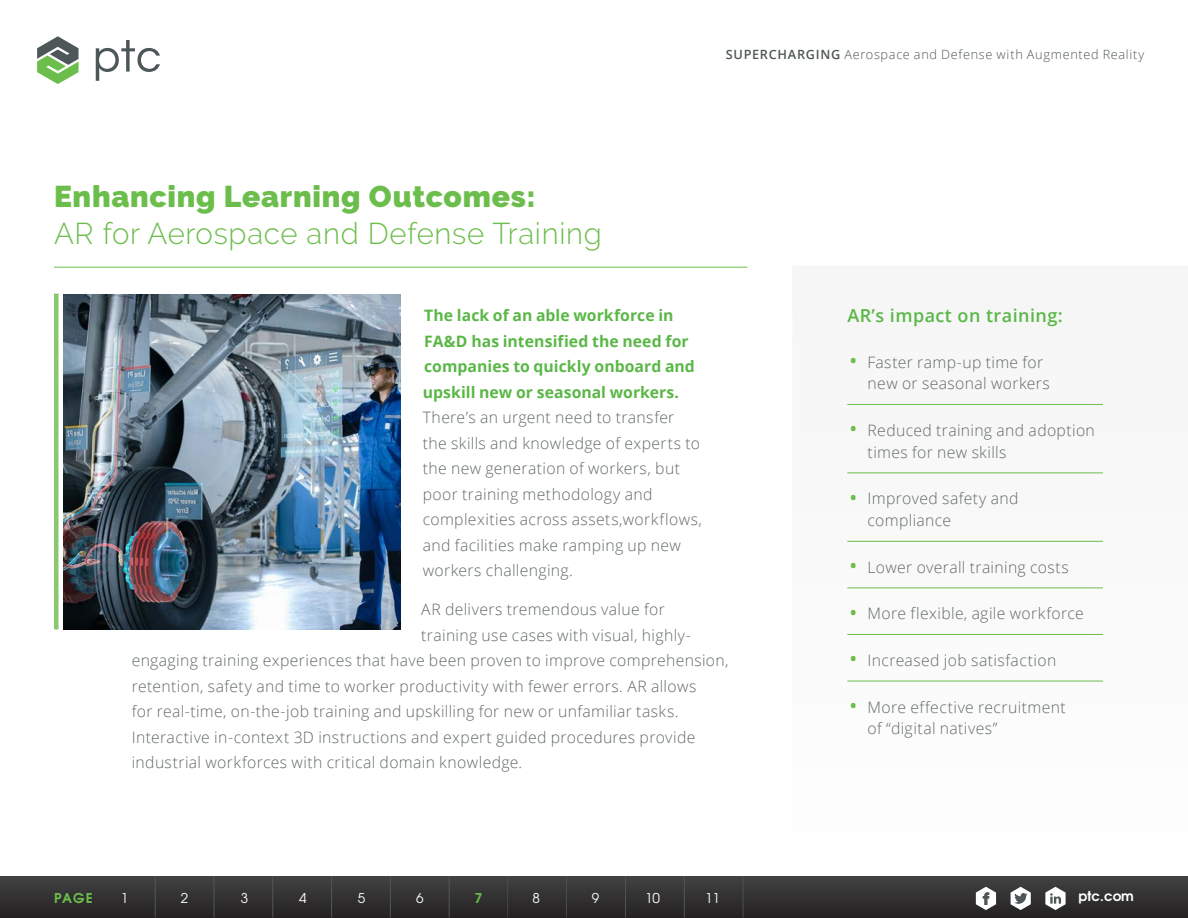
<style>
.page{position:relative;width:1188px;height:918px;background:#fff}
.page>*{position:absolute;margin:0;border:0;box-sizing:border-box;transform-origin:0 0}
._4__Subhead{font:300 30px/37.5px "PTC Raleway";letter-spacing:.025em;color:#6cbe4c}
._4__Subhead-2{font:600 18px "Open Sans";letter-spacing:.025em;color:#5ab747}
._3__eBK_Text_Body{font:300 15.75px/25.5px "Open Sans";letter-spacing:.025em;color:#616869}
.t1{font:13.5px "Te X Gyre Adventor";color:#fff}
.t2{font:700 13.5px "Te X Gyre Adventor";color:#fff}
.t3{font:700 13.5px "Te X Gyre Adventor";color:#6bbf4a}
.t4{font:700 13.5px "Te X Gyre Adventor";color:#6cbe4c}
.t5{font:300 12.75px "Open Sans";letter-spacing:.055em;color:#4e5758}
.s1{font-weight:900}
.s2{font-weight:600}
.s3{font-weight:700;color:#5ab747}
.s4{font-size:31.2px;color:#6cbe4c}
</style>
<div class="page">
<svg style="left:37px;top:36px;width:42px;height:48px"></svg>
<svg style="left:96px;top:40px;width:64px;height:41px"></svg>
<div style="left:0;top:876px;width:1188px;height:42px;background:linear-gradient(to bottom,#424243,#252122)"></div>
<hr style="left:155px;top:876px;width:1px;height:41px;background:#4e5758">
<hr style="left:214px;top:876px;width:1px;height:41px;background:#4e5758">
<hr style="left:273px;top:876px;width:1px;height:41px;background:#4e5758">
<hr style="left:331px;top:876px;width:1px;height:41px;background:#4e5758">
<hr style="left:390px;top:876px;width:1px;height:41px;background:#4e5758">
<hr style="left:449px;top:876px;width:1px;height:41px;background:#4e5758">
<hr style="left:508px;top:876px;width:1px;height:41px;background:#4e5758">
<hr style="left:566px;top:876px;width:1px;height:41px;background:#4e5758">
<hr style="left:625px;top:876px;width:1px;height:41px;background:#4e5758">
<hr style="left:684px;top:876px;width:1px;height:41px;background:#4e5758">
<hr style="left:743px;top:876px;width:1px;height:41px;background:#4e5758">
<svg style="left:1045px;top:887px;width:21px;height:23px"></svg>
<svg style="left:976px;top:887px;width:20px;height:23px"></svg>
<svg style="left:1011px;top:887px;width:20px;height:23px"></svg>
<svg style="left:792px;top:403px;width:396px;height:474px"></svg>
<hr style="left:54px;top:267px;width:693px;height:1px;background:#6cbe4c">
<hr style="left:847px;top:404px;width:256px;height:1px;background:#6cbe4c">
<hr style="left:847px;top:473px;width:256px;height:1px;background:#6cbe4c">
<hr style="left:847px;top:541px;width:256px;height:1px;background:#6cbe4c">
<hr style="left:847px;top:588px;width:256px;height:1px;background:#6cbe4c">
<hr style="left:847px;top:634px;width:256px;height:1px;background:#6cbe4c">
<hr style="left:847px;top:681px;width:256px;height:1px;background:#6cbe4c">
<img style="left:63px;top:294px;width:337px;height:335px">
<hr style="left:54px;top:294px;width:4px;height:335px;background:#89c86d">
<p class="_4__Subhead" style="left:54px;top:177px;width:549px"><span class="s1">Enhancing Learning Outcomes:<br></span>AR for Aerospace and Defense Training</p>
<p class="t5" style="left:726px;top:46px;width:420px"><span class="s2">SUPERCHARGING</span> Aerospace and Defense with Augmented Reality</p>
<p class="_3__eBK_Text_Body" style="left:423px;top:302px;width:281px"><span class="s3">The lack of an able workforce in FA&amp;D has intensified the need for companies to quickly onboard and upskill new or seasonal workers.<br></span>There’s an urgent need to transfer the skills and knowledge of experts to the new generation of workers, but poor training methodology and complexities across assets,workflows, and facilities make ramping up new workers challenging.</p>
<p class="_3__eBK_Text_Body" style="left:421px;top:596px;width:245px">AR delivers tremendous value for</p>
<p class="_3__eBK_Text_Body" style="left:421px;top:622px;width:271px">training use cases with visual, highly-</p>
<p class="_3__eBK_Text_Body" style="left:132px;top:647px;width:598px">engaging training experiences that have been proven to improve comprehension,</p>
<p class="_3__eBK_Text_Body" style="left:132px;top:673px;width:566px">retention, safety and time to worker productivity with fewer errors. AR allows</p>
<p class="_3__eBK_Text_Body" style="left:132px;top:698px;width:548px">for real-time, on-the-job training and upskilling for new or unfamiliar tasks.</p>
<p class="_3__eBK_Text_Body" style="left:132px;top:724px;width:565px">Interactive in-context 3D instructions and expert guided procedures provide</p>
<p class="_3__eBK_Text_Body" style="left:132px;top:749px;width:392px">industrial workforces with critical domain knowledge.</p>
<p class="t3" style="left:54px;top:886px;width:40px">PAGE</p>
<p class="t1" style="left:121px;top:887px;width:9px">1</p>
<p class="t1" style="left:181px;top:887px;width:9px">2</p>
<p class="t1" style="left:241px;top:887px;width:9px">3</p>
<p class="t1" style="left:299px;top:887px;width:9px">4</p>
<p class="t1" style="left:358px;top:887px;width:9px">5</p>
<p class="t1" style="left:416px;top:887px;width:9px">6</p>
<p class="t4" style="left:475px;top:886px;width:9px">7</p>
<p class="t1" style="left:533px;top:887px;width:9px">8</p>
<p class="t1" style="left:592px;top:887px;width:9px">9</p>
<p class="t1" style="left:645px;top:887px;width:16px">10</p>
<p class="t1" style="left:705px;top:887px;width:16px">11</p>
<p class="_4__Subhead-2" style="left:847px;top:303px;width:217px">AR’s impact on training:</p>
<p class="_3__eBK_Text_Body" style="left:868px;top:350px;width:184px;line-height:21.9px;text-indent:-20px"><span class="s4">•</span> Faster ramp-up time for new or seasonal workers</p>
<p class="_3__eBK_Text_Body" style="left:868px;top:419px;width:229px;line-height:21.9px;text-indent:-20px"><span class="s4">•</span> Reduced training and adoption times for new skills</p>
<p class="_3__eBK_Text_Body" style="left:868px;top:487px;width:152px;line-height:21.9px;text-indent:-20px"><span class="s4">•</span> Improved safety and compliance</p>
<p class="_3__eBK_Text_Body" style="left:847px;top:554px;width:223px"><span class="s4">•</span> Lower overall training costs</p>
<p class="_3__eBK_Text_Body" style="left:847px;top:601px;width:238px"><span class="s4">•</span> More flexible, agile workforce</p>
<p class="_3__eBK_Text_Body" style="left:847px;top:647px;width:210px"><span class="s4">•</span> Increased job satisfaction</p>
<p class="_3__eBK_Text_Body" style="left:868px;top:695px;width:200px;line-height:21.9px;text-indent:-20px"><span class="s4">•</span> More effective recruitment of “digital natives”</p>
<p class="t2" style="left:1079px;top:885px;width:57px">ptc.com</p>
</div>
